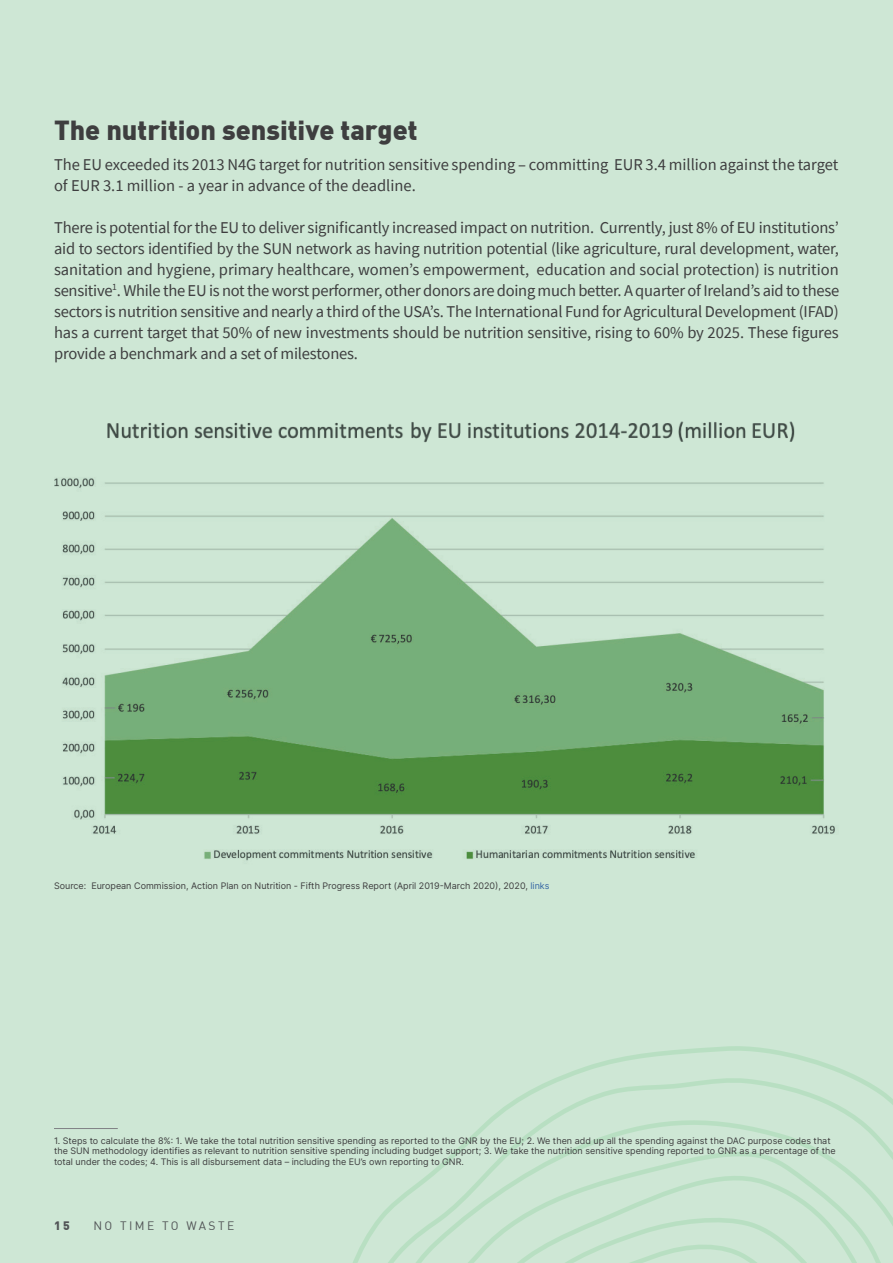
<style>
.page{position:relative;width:893px;height:1263px;background:#cee7d5}
.page>*{position:absolute;margin:0;border:0;box-sizing:border-box;transform-origin:0 0}
.t1{font:900 27px "DIN";color:#3e3e3f}
.t2{font:16.5px/21px "Source Sans Pro";color:#3e3e3f}
.t3{font:12px "DIN";letter-spacing:.2em;color:#515456}
.t4{font:900 12px "DIN";color:#515456}
.t5{font:9px/10.8px "Inter";color:#3e3e3f}
.s1{color:#3667a4}
</style>
<div class="page">
<svg style="left:559px;top:1046px;width:299px;height:31px"></svg>
<svg style="left:353px;top:1077px;width:540px;height:186px"></svg>
<hr style="left:54px;top:1128px;width:64px;height:1px;background:#808285">
<img style="left:54px;top:478px;width:781px;height:383px">
<img style="left:107px;top:421px;width:688px;height:22px">
<h1 class="t1" style="left:54px;top:112px;width:365px">The nutrition sensitive target</h1>
<p class="t2" style="left:54px;top:153px;width:786px">The EU exceeded its 2013 N4G target for nutrition sensitive spending – committing EUR 3.4 million against the target of EUR 3.1 million - a year in advance of the deadline.</p>
<p class="t2" style="left:54px;top:216px;width:787px;text-align:justify">There is potential for the EU to deliver significantly increased impact on nutrition. Currently, just 8% of EU institutions’ aid to sectors identified by the SUN network as having nutrition potential (like agriculture, rural development, water, sanitation and hygiene, primary healthcare, women’s empowerment, education and social protection) is nutrition sensitive<sup>1</sup>. While the EU is not the worst performer, other donors are doing much better. A quarter of Ireland’s aid to these sectors is nutrition sensitive and nearly a third of the USA’s. The International Fund for Agricultural Development (IFAD) has a current target that 50% of new investments should be nutrition sensitive, rising to 60% by 2025. These figures provide a benchmark and a set of milestones.</p>
<p class="t5" style="left:54px;top:880px;width:497px">Source: European Commission, Action Plan on Nutrition - Fifth Progress Report (April 2019-March 2020), 2020, <span class="s1">links</span></p>
<p class="t5" style="left:54px;top:1135px;width:783px">1. Steps to calculate the 8%: 1. We take the total nutrition sensitive spending as reported to the GNR by the EU; 2. We then add up all the spending against the DAC purpose codes that the SUN methodology identifies as relevant to nutrition sensitive spending including budget support; 3. We take the nutrition sensitive spending reported to GNR as a percentage of the total under the codes; 4. This is all disbursement data – including the EU’s own reporting to GNR.</p>
<p class="t4" style="left:54px;top:1217px;width:17px">15</p>
<p class="t3" style="left:93px;top:1218px;width:142px">NO TIME TO WASTE</p>
</div>
